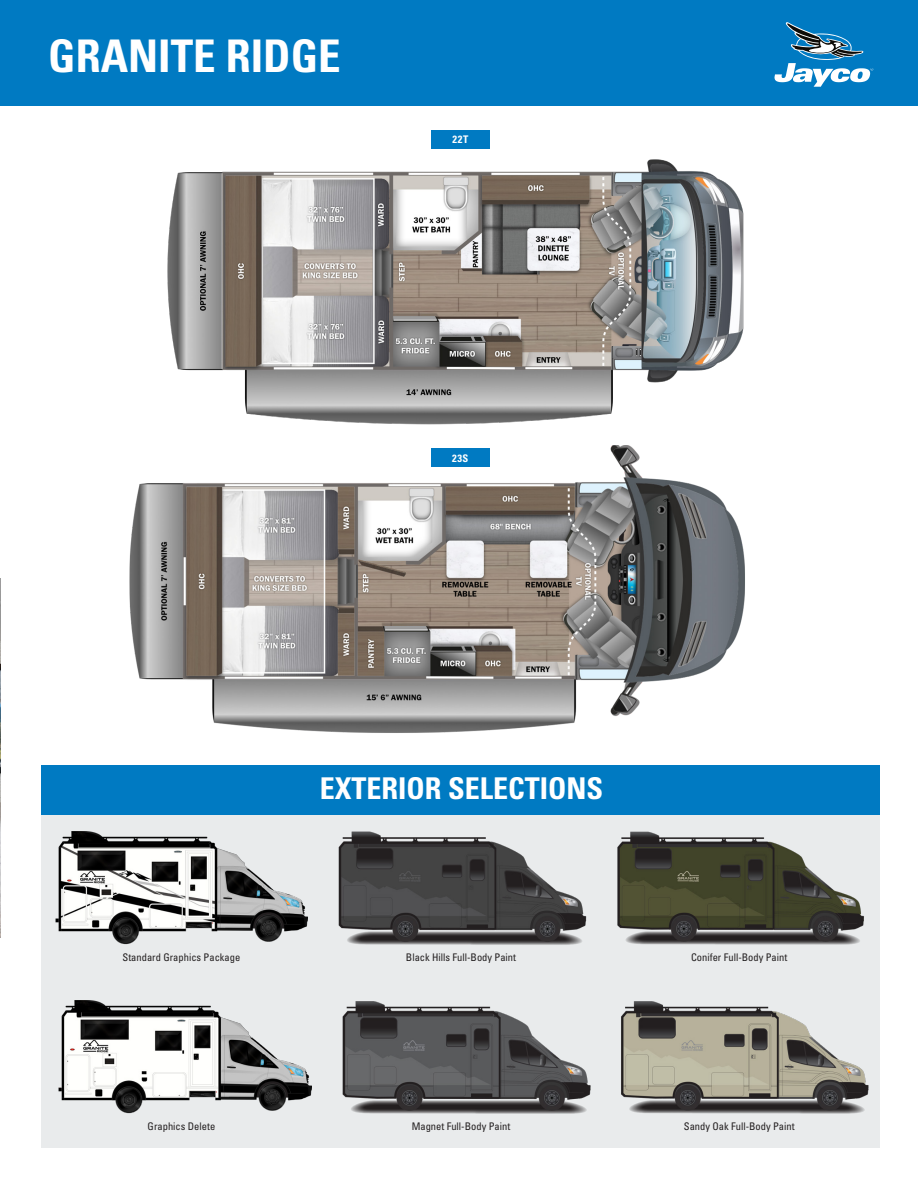
<style>
.page{position:relative;width:918px;height:1188px;background:#fff}
.page>*{position:absolute;margin:0;border:0;box-sizing:border-box;transform-origin:0 0}
.t1{font:700 condensed 45px "Univers LT Std";color:#fff}
.t2{font:700 condensed 30px "Univers LT Std";color:#fff}
.t3{font:condensed 10.5px "Univers LT Std";color:#231f20}
.t4{font:700 condensed 10.5px "Univers LT Std";letter-spacing:.06em;color:#fff}
</style>
<div class="page">
<svg style="left:431px;top:130px;width:59px;height:9px"></svg>
<div style="left:41px;top:814px;width:839px;height:334px;background:#e9ebec"></div>
<img style="left:59px;top:1000px;width:253px;height:117px">
<img style="left:56px;top:831px;width:251px;height:116px">
<img style="left:167px;top:139px;width:577px;height:286px">
<div style="left:0;top:0;width:918px;height:105px;background:#007ac2"></div>
<svg style="left:775px;top:22px;width:98px;height:65px"></svg>
<div style="left:41px;top:765px;width:839px;height:49px;background:#007ac2"></div>
<img style="left:129px;top:445px;width:616px;height:288px">
<img style="left:338px;top:1000px;width:253px;height:117px">
<img style="left:335px;top:831px;width:252px;height:116px">
<img style="left:617px;top:1000px;width:252px;height:117px">
<img style="left:614px;top:831px;width:251px;height:116px">
<img style="left:0;top:578px;width:1px;height:360px">
<p class="t1" style="left:48px;top:28px;width:294px">GRANITE RIDGE</p>
<p class="t4" style="left:453px;top:133px;width:17px">22T</p>
<p class="t4" style="left:452px;top:451px;width:18px">23S</p>
<p class="t3" style="left:123px;top:950px;width:119px">Standard Graphics Package</p>
<p class="t3" style="left:148px;top:1120px;width:69px">Graphics Delete</p>
<p class="t2" style="left:320px;top:770px;width:285px">EXTERIOR SELECTIONS</p>
<p class="t3" style="left:406px;top:950px;width:112px">Black Hills Full-Body Paint</p>
<p class="t3" style="left:412px;top:1120px;width:100px">Magnet Full-Body Paint</p>
<p class="t3" style="left:691px;top:950px;width:98px">Conifer Full-Body Paint</p>
<p class="t3" style="left:684px;top:1120px;width:112px">Sandy Oak Full-Body Paint</p>
</div>
